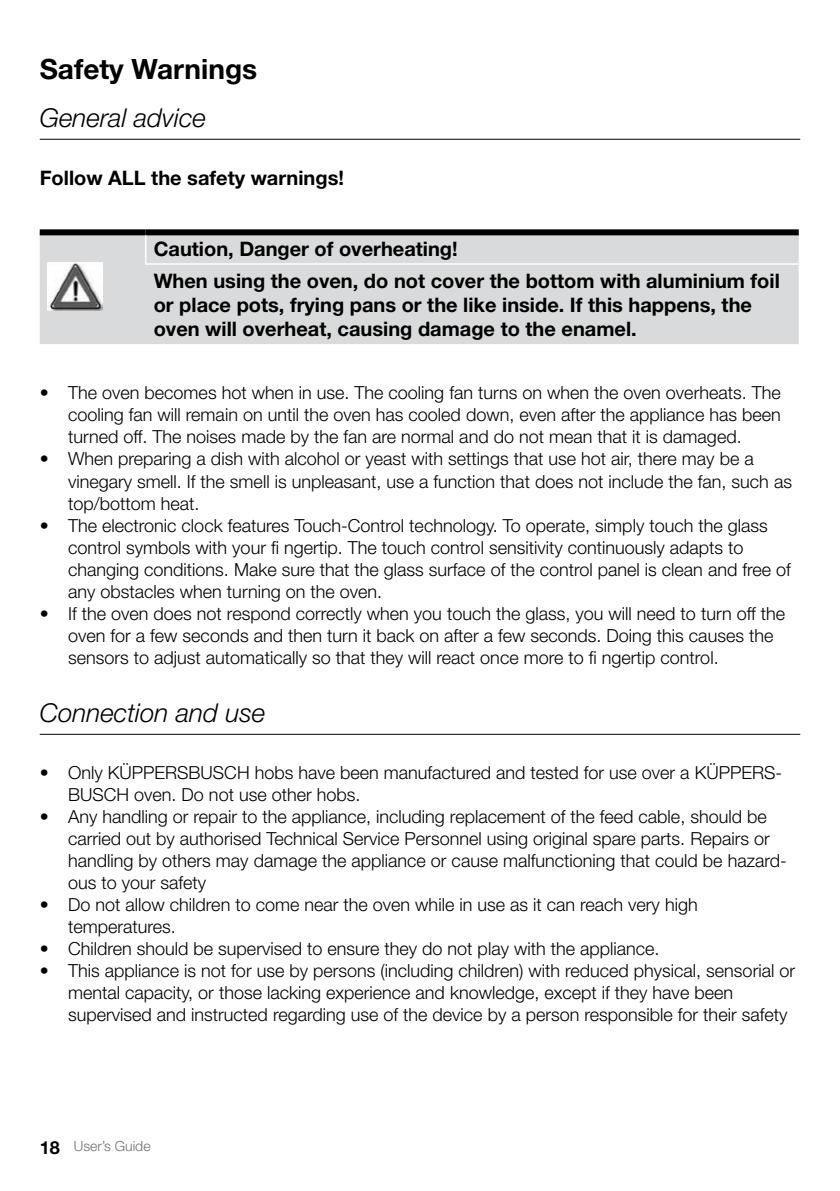
<style>
.page{position:relative;width:840px;height:1191px;background:#fff}
.page>*{position:absolute;margin:0;border:0;box-sizing:border-box;transform-origin:0 0}
.t1{font:700 28px "Helvetica Neue";color:#000}
.t2{font:italic 300 26px "Helvetica Neue";color:#000}
.t3{font:700 20px/31.6px "Helvetica Neue";color:#000}
.t4{font:300 18px/22px "Helvetica Neue";color:#000}
.t5{font:300 14px "Helvetica Neue";color:#707172}
.s1{font-weight:700;font-size:18px;color:#000}
</style>
<div class="page">
<hr style="left:40px;top:139px;width:759px;height:1px;background:#000">
<div style="left:40px;top:235px;width:758px;height:109px;background:#d9dadb"></div>
<div style="left:40px;top:229px;width:106px;height:6px;background:#000"></div>
<div style="left:146px;top:229px;width:652px;height:6px;background:#000"></div>
<svg style="left:145px;top:235px;width:1px;height:28px"></svg>
<hr style="left:145px;top:263px;width:653px;height:2px;background:#fff">
<img style="left:48px;top:262px;width:54px;height:48px">
<hr style="left:40px;top:734px;width:759px;height:1px;background:#000">
<h1 class="t1" style="left:40px;top:51px;width:219px">Safety Warnings</h1>
<h2 class="t2" style="left:40px;top:103px;width:168px">General advice</h2>
<p class="t3" style="left:40px;top:162px;width:306px">Follow ALL the safety warnings!</p>
<p class="t3" style="left:154px;top:233px;width:627px">Caution, Danger of overheating!<br>When using the oven, do not cover the bottom with aluminium foil</p>
<p class="t3" style="left:154px;top:292px;width:599px;line-height:24px">or place pots, frying pans or the like inside. If this happens, the oven will overheat, causing damage to the enamel.</p>
<p class="t4" style="left:68px;top:382px;width:713px;text-align:justify;text-indent:-28px">• The oven becomes hot when in use. The cooling fan turns on when the oven overheats. The cooling fan will remain on until the oven has cooled down, even after the appliance has been turned off. The noises made by the fan are normal and do not mean that it is damaged.</p>
<p class="t4" style="left:68px;top:448px;width:725px;text-indent:-28px">• When preparing a dish with alcohol or yeast with settings that use hot air, there may be a vinegary smell. If the smell is unpleasant, use a function that does not include the fan, such as top/bottom heat.</p>
<p class="t4" style="left:68px;top:514px;width:723px;text-indent:-28px">• The electronic clock features Touch-Control technology. To operate, simply touch the glass control symbols with your fi ngertip. The touch control sensitivity continuously adapts to changing conditions. Make sure that the glass surface of the control panel is clean and free of any obstacles when turning on the oven.</p>
<p class="t4" style="left:68px;top:601px;width:718px;text-indent:-28px">• If the oven does not respond correctly when you touch the glass, you will need to turn off the oven for a few seconds and then turn it back on after a few seconds. Doing this causes the sensors to adjust automatically so that they will react once more to fi ngertip control.</p>
<h2 class="t2" style="left:40px;top:697px;width:227px">Connection and use</h2>
<p class="t4" style="left:68px;top:760px;width:715px;text-indent:-28px">• Only KÜPPERSBUSCH hobs have been manufactured and tested for use over a KÜPPERS-<br>BUSCH oven. Do not use other hobs.</p>
<p class="t4" style="left:68px;top:804px;width:719px;text-indent:-28px">• Any handling or repair to the appliance, including replacement of the feed cable, should be carried out by authorised Technical Service Personnel using original spare parts. Repairs or handling by others may damage the appliance or cause malfunctioning that could be hazard&shy;ous to your safety</p>
<p class="t4" style="left:68px;top:892px;width:630px;text-indent:-28px">• Do not allow children to come near the oven while in use as it can reach very high temperatures.</p>
<p class="t4" style="left:40px;top:936px;width:621px">• Children should be supervised to ensure they do not play with the appliance.</p>
<p class="t4" style="left:68px;top:958px;width:728px;text-indent:-28px">• This appliance is not for use by persons (including children) with reduced physical, sensorial or mental capacity, or those lacking experience and knowledge, except if they have been supervised and instructed regarding use of the device by a person responsible for their safety</p>
<p class="t5" style="left:40px;top:1137px;width:112px"><span class="s1">18</span> User’s Guide</p>
</div>
